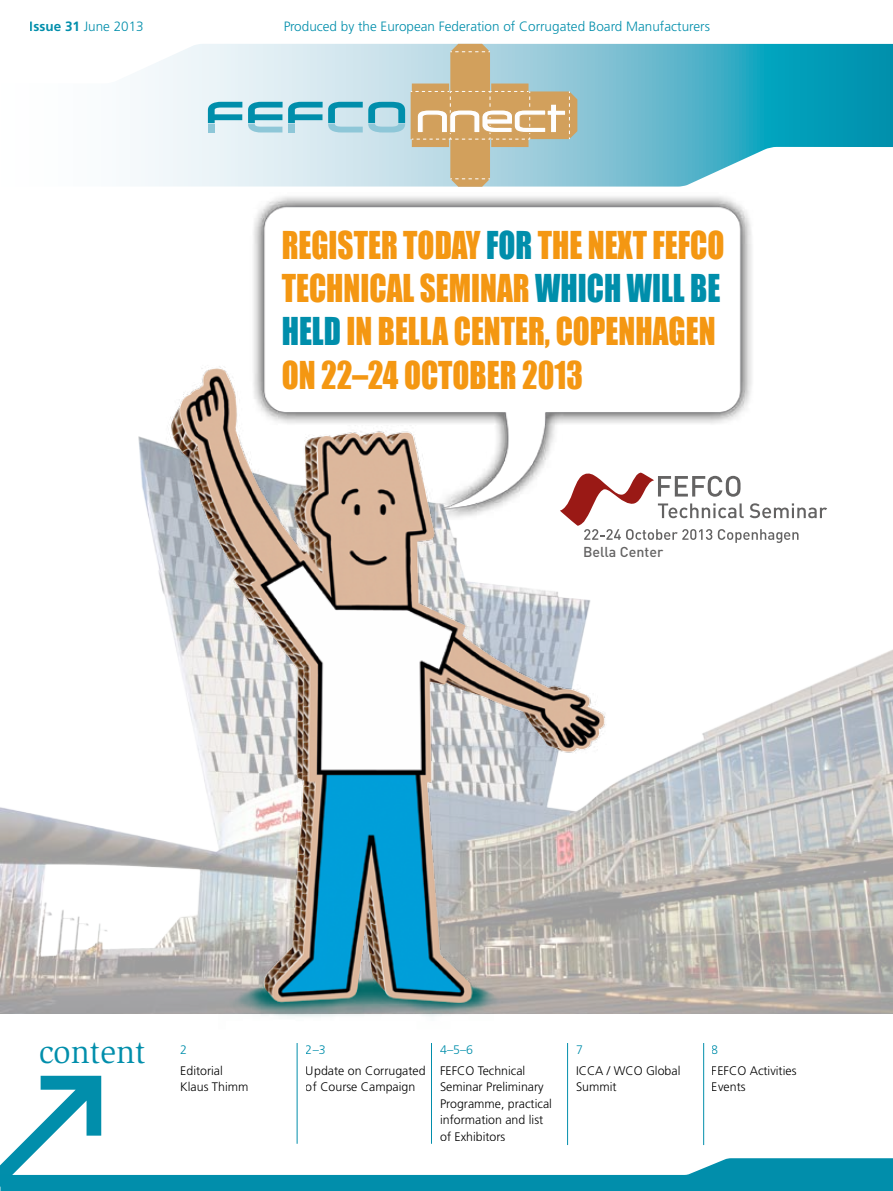
<style>
.page{position:relative;width:893px;height:1191px;background:#fff}
.page>*{position:absolute;margin:0;border:0;box-sizing:border-box;transform-origin:0 0}
.t1{font:35.25px/43.3px "Impact";color:#f49712;scale:.88 1}
.t2{font:33px "Slimbach Std";color:#008eab}
.t3{font:500 14.25px "DIN";color:#646363}
.t4{font:300 13.5px "Frutiger LT Std";color:#008eab}
.t5{font:300 12.3px/16.5px "Frutiger LT Std";color:#000}
.t6{font:300 12.3px "Frutiger LT Std";color:#008eab}
.s1{font-weight:700}
.s2{color:#008eab}
</style>
<div class="page">
<img style="left:0;top:436px;width:893px;height:577px">
<svg style="left:141px;top:44px;width:752px;height:143px"></svg>
<hr style="left:297px;top:1043px;width:1px;height:100px;background:#008eab">
<hr style="left:431px;top:1043px;width:1px;height:100px;background:#008eab">
<hr style="left:567px;top:1043px;width:1px;height:102px;background:#008eab">
<hr style="left:703px;top:1043px;width:1px;height:102px;background:#008eab">
<svg style="left:0;top:1075px;width:893px;height:116px"></svg>
<svg style="left:411px;top:44px;width:166px;height:143px;background:#c1bda4"></svg>
<div style="left:208px;top:124px;width:7px;height:9px;background:#8ec7d8"></div>
<svg style="left:208px;top:102px;width:34px;height:21px"></svg>
<div style="left:288px;top:124px;width:7px;height:9px;background:#8ec7d8"></div>
<svg style="left:248px;top:102px;width:157px;height:30px;background:#85c5d5"></svg>
<img style="left:157px;top:196px;width:628px;height:848px">
<svg style="left:560px;top:472px;width:267px;height:71px"></svg>
<p class="t4" style="left:30px;top:19px;width:116px"><span class="s1">Issue 31</span> June 2013</p>
<p class="t4" style="left:283px;top:19px;width:428px">Produced by the European Federation of Corrugated Board Manufacturers</p>
<h1 class="t1" style="left:282px;top:222px;width:502px">REGISTER TODAY <span class="s2">FOR</span> THE NEXT FEFCO<br>TECHNICAL SEMINAR <span class="s2">WHICH WILL BE<br>HELD</span> IN BELLA CENTER, COPENHAGEN<br>ON 22–24 OCTOBER 2013</h1>
<p class="t3" style="left:583px;top:543px;width:82px">Bella Center</p>
<h2 class="t2" style="left:38px;top:1033px;width:109px">content</h2>
<p class="t6" style="left:180px;top:1042px;width:8px">2</p>
<p class="t5" style="left:180px;top:1062px;width:70px">Editorial<br>Klaus Thimm</p>
<p class="t6" style="left:306px;top:1042px;width:21px">2–3</p>
<p class="t5" style="left:306px;top:1062px;width:121px">Update on Corrugated of Course Campaign</p>
<p class="t6" style="left:440px;top:1042px;width:35px">4–5–6</p>
<p class="t5" style="left:440px;top:1062px;width:113px">FEFCO Technical<br>Seminar Preliminary<br>Programme, practical information and list of Exhibitors</p>
<p class="t6" style="left:576px;top:1042px;width:8px">7</p>
<p class="t5" style="left:576px;top:1062px;width:106px">ICCA / WCO Global<br>Summit</p>
<p class="t6" style="left:712px;top:1042px;width:8px">8</p>
<p class="t5" style="left:712px;top:1062px;width:86px">FEFCO Activities<br>Events</p>
</div>
